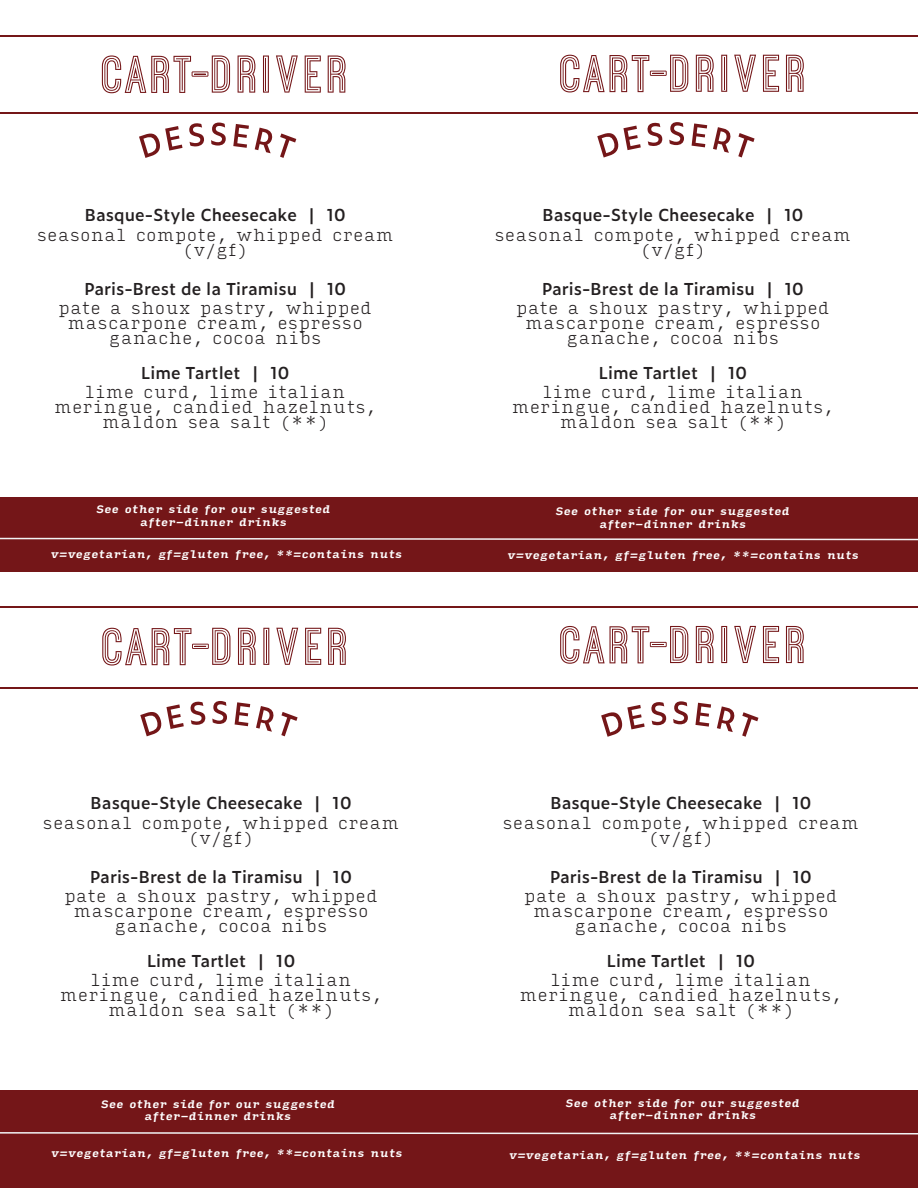
<style>
.page{position:relative;width:918px;height:1188px;background:#fff}
.page>*{position:absolute;margin:0;border:0;box-sizing:border-box;transform-origin:0 0}
.t1{font:200 16.5px/15px "Input Serif";color:#231f20;text-align:center}
.t2{font:600 16.5px "Zeitung Micro Pro";color:#231f20}
.t3{font:italic 700 10.5px/12.6px "Input Serif";color:#fff;text-align:center}
</style>
<div class="page">
<svg style="left:601px;top:705px;width:44px;height:32px"></svg>
<svg style="left:651px;top:702px;width:15px;height:23px"></svg>
<svg style="left:673px;top:701px;width:15px;height:23px"></svg>
<svg style="left:695px;top:703px;width:16px;height:24px"></svg>
<svg style="left:717px;top:706px;width:18px;height:26px"></svg>
<svg style="left:742px;top:712px;width:16px;height:25px"></svg>
<svg style="left:597px;top:126px;width:44px;height:32px"></svg>
<svg style="left:647px;top:123px;width:16px;height:23px"></svg>
<svg style="left:669px;top:122px;width:15px;height:23px"></svg>
<svg style="left:692px;top:123px;width:15px;height:24px"></svg>
<svg style="left:713px;top:127px;width:18px;height:26px"></svg>
<svg style="left:738px;top:133px;width:17px;height:24px"></svg>
<svg style="left:139px;top:126px;width:43px;height:32px"></svg>
<svg style="left:189px;top:123px;width:15px;height:24px"></svg>
<svg style="left:211px;top:122px;width:15px;height:24px"></svg>
<svg style="left:233px;top:124px;width:16px;height:24px"></svg>
<svg style="left:255px;top:128px;width:18px;height:25px"></svg>
<svg style="left:280px;top:133px;width:16px;height:25px"></svg>
<hr style="left:0;top:35px;width:918px;height:2px;background:#741618">
<svg style="left:238px;top:56px;width:17px;height:37px"></svg>
<svg style="left:263px;top:56px;width:6px;height:37px"></svg>
<svg style="left:276px;top:55px;width:22px;height:38px"></svg>
<svg style="left:305px;top:56px;width:16px;height:37px"></svg>
<svg style="left:328px;top:56px;width:18px;height:37px"></svg>
<svg style="left:102px;top:55px;width:128px;height:38px"></svg>
<svg style="left:696px;top:55px;width:18px;height:37px"></svg>
<svg style="left:721px;top:55px;width:6px;height:37px"></svg>
<svg style="left:734px;top:55px;width:22px;height:37px"></svg>
<svg style="left:763px;top:55px;width:16px;height:37px"></svg>
<svg style="left:786px;top:55px;width:18px;height:37px"></svg>
<svg style="left:560px;top:55px;width:128px;height:37px"></svg>
<svg style="left:238px;top:628px;width:18px;height:37px"></svg>
<svg style="left:263px;top:628px;width:6px;height:37px"></svg>
<svg style="left:276px;top:628px;width:22px;height:37px"></svg>
<svg style="left:305px;top:628px;width:16px;height:37px"></svg>
<svg style="left:328px;top:628px;width:18px;height:37px"></svg>
<svg style="left:102px;top:628px;width:128px;height:38px"></svg>
<svg style="left:696px;top:626px;width:18px;height:37px"></svg>
<svg style="left:721px;top:626px;width:6px;height:37px"></svg>
<svg style="left:734px;top:626px;width:22px;height:37px"></svg>
<svg style="left:763px;top:626px;width:16px;height:37px"></svg>
<svg style="left:786px;top:626px;width:18px;height:37px"></svg>
<svg style="left:560px;top:626px;width:128px;height:38px"></svg>
<hr style="left:0;top:112px;width:918px;height:2px;background:#741618">
<hr style="left:0;top:687px;width:918px;height:2px;background:#741618">
<hr style="left:0;top:606px;width:918px;height:2px;background:#741618">
<div style="left:0;top:497px;width:918px;height:75px;background:#741618"></div>
<svg style="left:140px;top:704px;width:44px;height:32px"></svg>
<svg style="left:190px;top:702px;width:16px;height:23px"></svg>
<svg style="left:212px;top:701px;width:15px;height:23px"></svg>
<svg style="left:235px;top:702px;width:15px;height:24px"></svg>
<svg style="left:256px;top:706px;width:18px;height:26px"></svg>
<svg style="left:281px;top:712px;width:17px;height:24px"></svg>
<div style="left:0;top:1091px;width:918px;height:97px;background:#741618"></div>
<svg style="left:0;top:537px;width:918px;height:4px"></svg>
<svg style="left:0;top:1132px;width:918px;height:3px"></svg>
<p class="t2" style="left:85px;top:202px;width:262px">Basque-Style Cheesecake | 10</p>
<p class="t1" style="left:37px;top:226px;width:358px">seasonal compote, whipped cream (v/gf)</p>
<p class="t2" style="left:84px;top:276px;width:263px">Paris-Brest de la Tiramisu | 10</p>
<p class="t1" style="left:58px;top:300px;width:316px">pate a shoux pastry, whipped mascarpone cream, espresso ganache, cocoa nibs</p>
<p class="t2" style="left:141px;top:360px;width:150px">Lime Tartlet | 10</p>
<p class="t1" style="left:54px;top:384px;width:324px">lime curd, lime italian meringue, candied hazelnuts, maldon sea salt (**)</p>
<p class="t3" style="left:96px;top:502px;width:236px">See other side for our suggested after-dinner drinks</p>
<p class="t3" style="left:51px;top:547px;width:353px">v=vegetarian, gf=gluten free, **=contains nuts</p>
<p class="t2" style="left:91px;top:790px;width:262px">Basque-Style Cheesecake | 10</p>
<p class="t1" style="left:43px;top:814px;width:358px">seasonal compote, whipped cream (v/gf)</p>
<p class="t2" style="left:90px;top:864px;width:263px">Paris-Brest de la Tiramisu | 10</p>
<p class="t1" style="left:64px;top:888px;width:316px">pate a shoux pastry, whipped mascarpone cream, espresso ganache, cocoa nibs</p>
<p class="t2" style="left:147px;top:948px;width:150px">Lime Tartlet | 10</p>
<p class="t1" style="left:60px;top:972px;width:324px">lime curd, lime italian meringue, candied hazelnuts, maldon sea salt (**)</p>
<p class="t2" style="left:543px;top:202px;width:262px">Basque-Style Cheesecake | 10</p>
<p class="t1" style="left:494px;top:226px;width:358px">seasonal compote, whipped cream (v/gf)</p>
<p class="t2" style="left:542px;top:276px;width:263px">Paris-Brest de la Tiramisu | 10</p>
<p class="t1" style="left:516px;top:300px;width:316px">pate a shoux pastry, whipped mascarpone cream, espresso ganache, cocoa nibs</p>
<p class="t2" style="left:599px;top:360px;width:150px">Lime Tartlet | 10</p>
<p class="t1" style="left:512px;top:384px;width:324px">lime curd, lime italian meringue, candied hazelnuts, maldon sea salt (**)</p>
<p class="t3" style="left:556px;top:504px;width:236px">See other side for our suggested after-dinner drinks</p>
<p class="t3" style="left:508px;top:549px;width:353px">v=vegetarian, gf=gluten free, **=contains nuts</p>
<p class="t2" style="left:550px;top:790px;width:262px">Basque-Style Cheesecake | 10</p>
<p class="t1" style="left:502px;top:814px;width:358px">seasonal compote, whipped cream (v/gf)</p>
<p class="t2" style="left:550px;top:864px;width:263px">Paris-Brest de la Tiramisu | 10</p>
<p class="t1" style="left:524px;top:888px;width:316px">pate a shoux pastry, whipped mascarpone cream, espresso ganache, cocoa nibs</p>
<p class="t2" style="left:607px;top:948px;width:150px">Lime Tartlet | 10</p>
<p class="t1" style="left:520px;top:972px;width:324px">lime curd, lime italian meringue, candied hazelnuts, maldon sea salt (**)</p>
<p class="t3" style="left:101px;top:1097px;width:236px">See other side for our suggested after-dinner drinks</p>
<p class="t3" style="left:566px;top:1096px;width:236px">See other side for our suggested after-dinner drinks</p>
<p class="t3" style="left:51px;top:1146px;width:353px">v=vegetarian, gf=gluten free, **=contains nuts</p>
<p class="t3" style="left:509px;top:1148px;width:353px">v=vegetarian, gf=gluten free, **=contains nuts</p>
</div>
